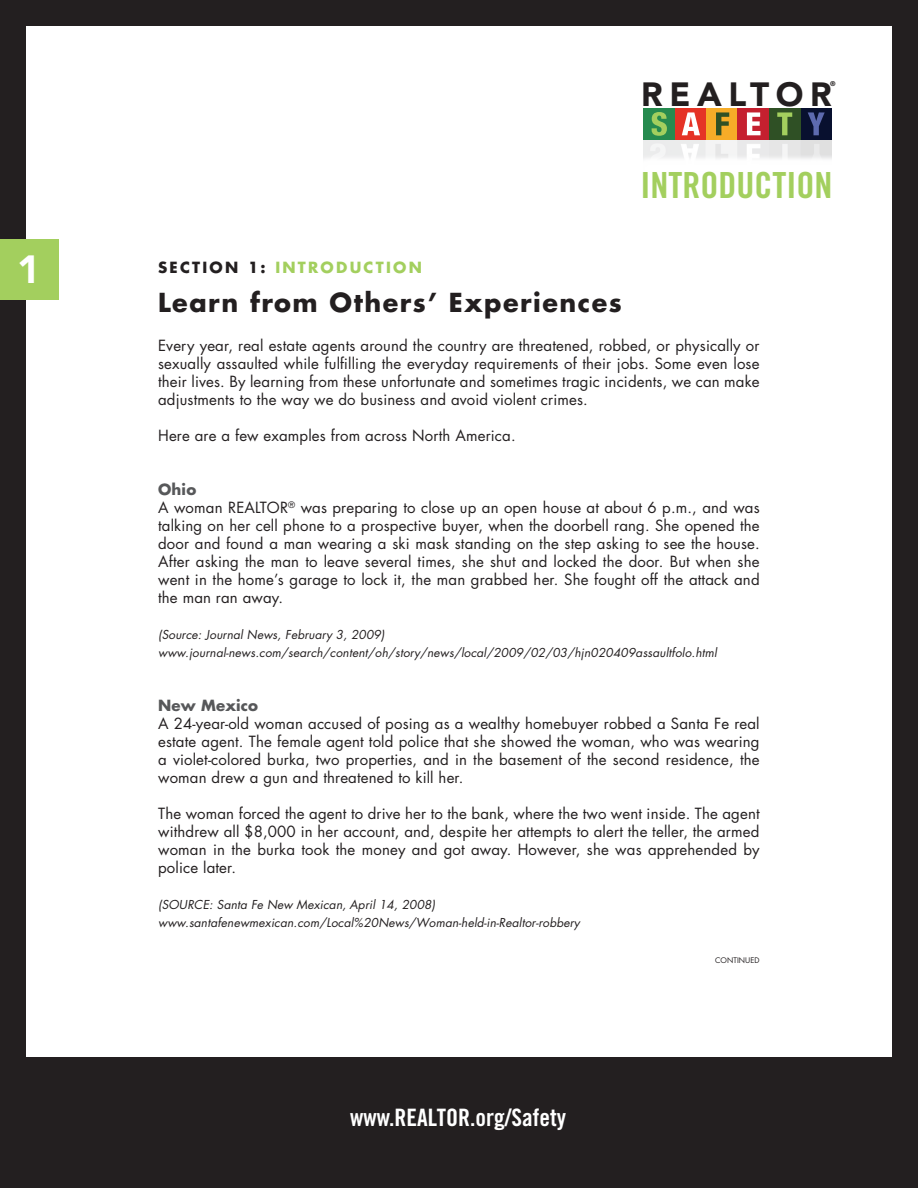
<style>
.page{position:relative;width:918px;height:1188px;background:#fff}
.page>*{position:absolute;margin:0;border:0;box-sizing:border-box;transform-origin:0 0}
.t1{font:900 39px "Avenir LT Std";color:#fff}
.t2{font:36px "Trade Gothic LT Std Bd Cn 20";color:#a3cf5e}
.t3{font:900 33.3px "Avenir LT Std";letter-spacing:.2em;color:#231f20}
.t4{font:700 25.5px "Futura";letter-spacing:.06em;color:#231f20}
.t5{font:24px "Trade Gothic LT Std Bd Cn 20";color:#fff}
.t6{font:15px/18px "Futura";letter-spacing:.01em;color:#231f20;text-align:justify}
.t7{font:700 15px "Futura";letter-spacing:.15em;color:#231f20}
.t8{font:700 15px "Futura";color:#a3cf5e}
.t9{font:700 15px "Futura";color:#57585a}
.t10{font:italic 12px/18px "Futura";letter-spacing:.01em;color:#231f20}
.t11{font:7.5px "Futura";letter-spacing:.01em;color:#231f20}
.t12{font:900 6.9px "Avenir LT Std";color:#231f20}
.s1{color:#a3cf5e}
.s2{font-weight:700;color:#57585a}
</style>
<div class="page">
<div style="left:0;top:0;width:25px;height:1188px;background:#231f20"></div>
<div style="left:892px;top:0;width:26px;height:1188px;background:#231f20"></div>
<div style="left:0;top:0;width:918px;height:25px;background:#231f20"></div>
<div style="left:0;top:1058px;width:918px;height:130px;background:#231f20"></div>
<img style="left:644px;top:140px;width:188px;height:19px">
<div style="left:644px;top:108px;width:31px;height:32px;background:#268b4f"></div>
<div style="left:675px;top:108px;width:31px;height:32px;background:#e53326"></div>
<div style="left:706px;top:108px;width:32px;height:32px;background:#f6ac28"></div>
<div style="left:800px;top:108px;width:32px;height:32px;background:#08102f"></div>
<div style="left:769px;top:108px;width:31px;height:32px;background:#2f5025"></div>
<div style="left:738px;top:108px;width:31px;height:32px;background:#c5202f"></div>
<svg style="left:652px;top:112px;width:15px;height:24px"></svg>
<svg style="left:682px;top:112px;width:18px;height:23px"></svg>
<svg style="left:716px;top:112px;width:13px;height:23px"></svg>
<svg style="left:747px;top:112px;width:14px;height:23px"></svg>
<svg style="left:777px;top:112px;width:15px;height:23px"></svg>
<svg style="left:808px;top:112px;width:17px;height:23px"></svg>
<div style="left:0;top:239px;width:59px;height:60px;background:#a3cf5e"></div>
<h1 class="t1" style="left:17px;top:246px;width:25px">1</h1>
<h3 class="t3" style="left:641px;top:74px;width:192px">REALTOR</h3>
<p class="t12" style="left:830px;top:79px;width:7px">®</p>
<h2 class="t2" style="left:640px;top:163px;width:194px">INTRODUCTION</h2>
<p class="t7" style="left:158px;top:257px;width:129px">Section 1: <span class="s1">INT</span></p>
<p class="t8" style="left:308px;top:257px;width:68px">RODUCTION</p>
<h3 class="t4" style="left:158px;top:285px;width:465px">Learn from Others’ Experiences</h3>
<p class="t6" style="left:158px;top:336px;width:603px">Every year, real estate agents around the country are threatened, robbed, or physically or sexually assaulted while fulfilling the everyday requirements of their jobs. Some even lose their lives. By learning from these unfortunate and sometimes tragic incidents, we can make adjustments to the way we do business and avoid violent crimes.</p>
<p class="t6" style="left:158px;top:426px;width:359px">Here are a few examples from across North America.</p>
<p class="t6" style="left:158px;top:480px;width:603px;text-align:left"><span class="s2">Ohio<br></span>A woman REALTOR<sup>®</sup> was preparing to close up an open house at about 6 p.m., and was talking on her cell phone to a prospective buyer, when the doorbell rang. She opened the door and found a man wearing a ski mask standing on the step asking to see the house.<br>After asking the man to leave several times, she shut and locked the door. But when she went in the home’s garage to lock it, the man grabbed her. She fought off the attack and the man ran away.</p>
<p class="t10" style="left:158px;top:625px;width:560px">(Source: Journal News, February 3, 2009) www.journal-news.com/search/content/oh/story/news/local/2009/02/03/hjn020409assaultfolo.html</p>
<p class="t9" style="left:158px;top:695px;width:102px">New Mexico</p>
<p class="t6" style="left:158px;top:714px;width:603px">A 24-year-old woman accused of posing as a wealthy homebuyer robbed a Santa Fe real estate agent. The female agent told police that she showed the woman, who was wearing a violet-colored burka, two properties, and in the basement of the second residence, the woman drew a gun and threatened to kill her.</p>
<p class="t6" style="left:158px;top:804px;width:603px">The woman forced the agent to drive her to the bank, where the two went inside. The agent withdrew all $8,000 in her account, and, despite her attempts to alert the teller, the armed woman in the burka took the money and got away. However, she was apprehended by police later.</p>
<p class="t10" style="left:158px;top:895px;width:423px">(SOURCE: Santa Fe New Mexican, April 14, 2008) www.santafenewmexican.com/Local%20News/Woman-held-in-Realtor-robbery</p>
<p class="t11" style="left:715px;top:955px;width:46px">CONTINUED</p>
<h3 class="t5" style="left:350px;top:1103px;width:217px">www.REALTOR.org/Safety</h3>
</div>
